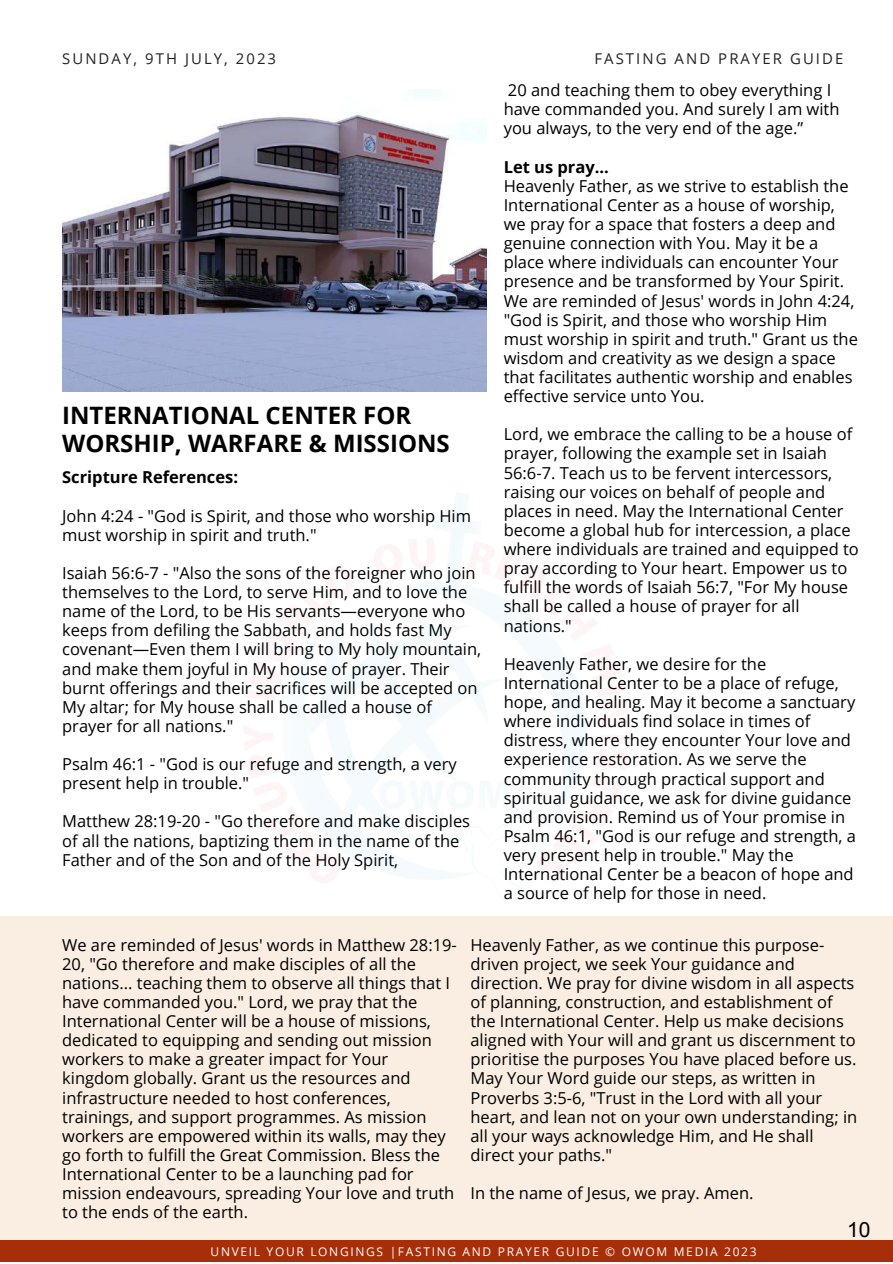
<style>
.page{position:relative;width:893px;height:1264px;background:#fff}
.page>*{position:absolute;margin:0;border:0;box-sizing:border-box;transform-origin:0 0}
.t1{font:700 24px/28px "Open Sans";color:#000001}
.t2{font:16.5px/19px "Open Sans";color:#000001}
.t3{font:700 16.5px "Open Sans";color:#000001}
.t4{font:14.85px "Open Sans";letter-spacing:.14em;color:#222}
.t5{font:12px "Open Sans";letter-spacing:.14em;color:#fff}
</style>
<div class="page">
<img style="left:62px;top:89px;width:424px;height:303px">
<div style="left:0;top:916px;width:892px;height:345px;background:#faede1"></div>
<div style="left:0;top:1240px;width:892px;height:21px;background:#a62f09"></div>
<p class="t4" style="left:62px;top:48px;width:215px">SUNDAY, 9TH JULY, 2023</p>
<p class="t4" style="left:594px;top:48px;width:250px">FASTING AND PRAYER GUIDE</p>
<h1 class="t1" style="left:62px;top:400px;width:389px">INTERNATIONAL CENTER FOR<br>WORSHIP, WARFARE &amp; MISSIONS</h1>
<p class="t3" style="left:62px;top:465px;width:177px">Scripture References:</p>
<p class="t2" style="left:62px;top:505px;width:410px">John 4:24 - "God is Spirit, and those who worship Him must worship in spirit and truth."</p>
<p class="t2" style="left:62px;top:563px;width:420px">Isaiah 56:6-7 - "Also the sons of the foreigner who join themselves to the Lord, to serve Him, and to love the name of the Lord, to be His servants—everyone who keeps from defiling the Sabbath, and holds fast My covenant—Even them I will bring to My holy mountain, and make them joyful in My house of prayer. Their burnt offerings and their sacrifices will be accepted on My altar; for My house shall be called a house of prayer for all nations."</p>
<p class="t2" style="left:62px;top:754px;width:396px">Psalm 46:1 - "God is our refuge and strength, a very present help in trouble."</p>
<p class="t2" style="left:62px;top:811px;width:409px">Matthew 28:19-20 - "Go therefore and make disciples of all the nations, baptizing them in the name of the<br>Father and of the Son and of the Holy Spirit,</p>
<p class="t2" style="left:503px;top:80px;width:337px">20 and teaching them to obey everything I have commanded you. And surely I am with you always, to the very end of the age.”</p>
<p class="t3" style="left:503px;top:155px;width:107px">Let us pray...</p>
<p class="t2" style="left:503px;top:176px;width:356px">Heavenly Father, as we strive to establish the International Center as a house of worship, we pray for a space that fosters a deep and genuine connection with You. May it be a place where individuals can encounter Your presence and be transformed by Your Spirit.<br>We are reminded of Jesus' words in John 4:24, "God is Spirit, and those who worship Him must worship in spirit and truth." Grant us the wisdom and creativity as we design a space that facilitates authentic worship and enables effective service unto You.</p>
<p class="t2" style="left:503px;top:424px;width:356px">Lord, we embrace the calling to be a house of prayer, following the example set in Isaiah 56:6-7. Teach us to be fervent intercessors, raising our voices on behalf of people and places in need. May the International Center become a global hub for intercession, a place where individuals are trained and equipped to pray according to Your heart. Empower us to fulfill the words of Isaiah 56:7, "For My house shall be called a house of prayer for all nations."</p>
<p class="t2" style="left:503px;top:654px;width:354px">Heavenly Father, we desire for the International Center to be a place of refuge, hope, and healing. May it become a sanctuary where individuals find solace in times of distress, where they encounter Your love and experience restoration. As we serve the community through practical support and spiritual guidance, we ask for divine guidance and provision. Remind us of Your promise in Psalm 46:1, "God is our refuge and strength, a very present help in trouble." May the International Center be a beacon of hope and a source of help for those in need.</p>
<p class="t2" style="left:62px;top:934px;width:396px">We are reminded of Jesus' words in Matthew 28:19- 20, "Go therefore and make disciples of all the nations... teaching them to observe all things that I have commanded you." Lord, we pray that the International Center will be a house of missions, dedicated to equipping and sending out mission workers to make a greater impact for Your kingdom globally. Grant us the resources and infrastructure needed to host conferences, trainings, and support programmes. As mission workers are empowered within its walls, may they go forth to fulfill the Great Commission. Bless the International Center to be a launching pad for mission endeavours, spreading Your love and truth to the ends of the earth.</p>
<p class="t2" style="left:470px;top:934px;width:388px">Heavenly Father, as we continue this purpose&shy;driven project, we seek Your guidance and direction. We pray for divine wisdom in all aspects of planning, construction, and establishment of the International Center. Help us make decisions aligned with Your will and grant us discernment to prioritise the purposes You have placed before us.<br>May Your Word guide our steps, as written in Proverbs 3:5-6, "Trust in the Lord with all your heart, and lean not on your own understanding; in all your ways acknowledge Him, and He shall direct your paths."</p>
<p class="t2" style="left:470px;top:1183px;width:284px">In the name of Jesus, we pray. Amen.</p>
<p class="t5" style="left:210px;top:1242px;width:547px">UNVEIL YOUR LONGINGS |FASTING AND PRAYER GUIDE © OWOM MEDIA 2023</p>
</div>
